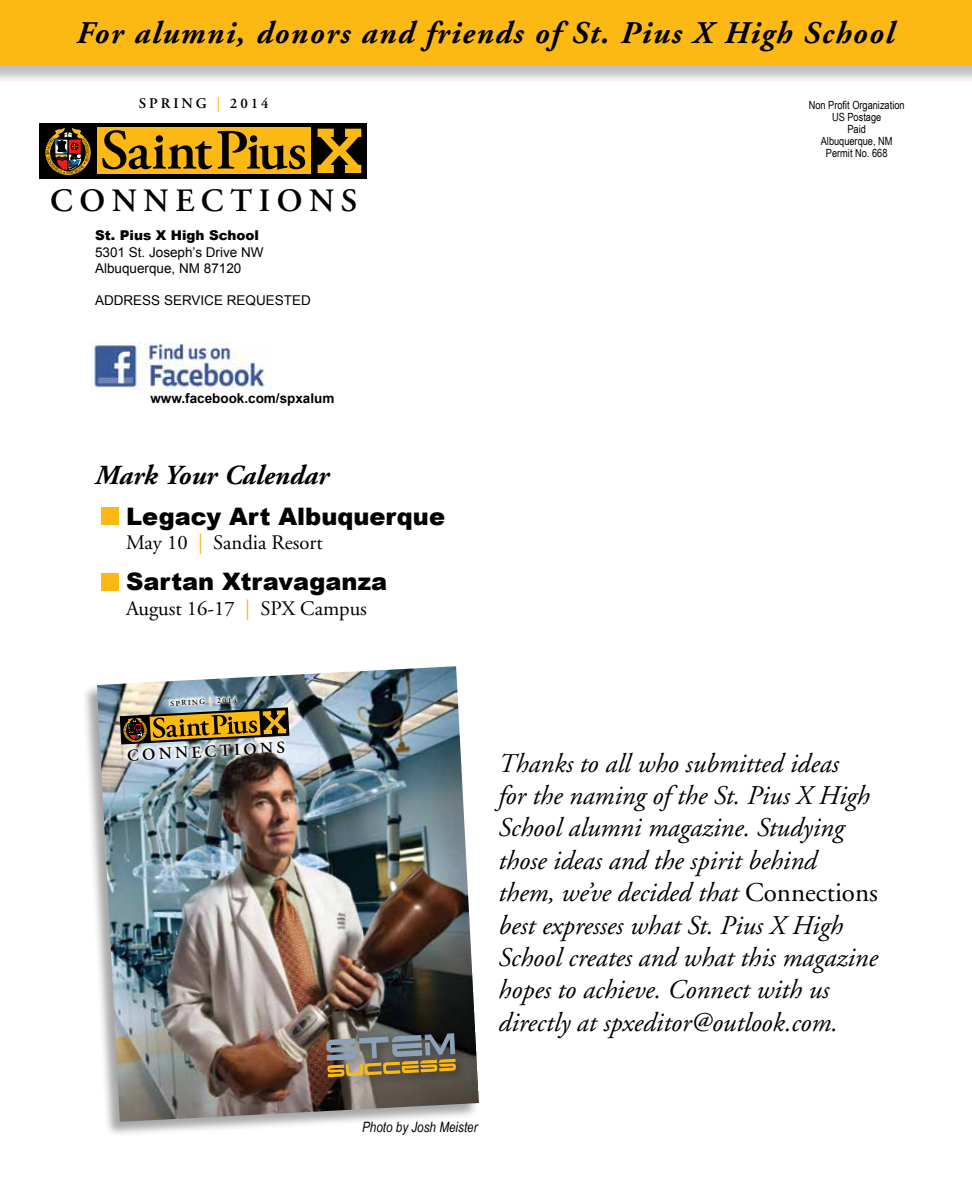
<style>
.page{position:relative;width:972px;height:1188px;background:#fff}
.page>*{position:absolute;margin:0;border:0;box-sizing:border-box;transform-origin:0 0}
.t1{font:600 32.55px "Adobe Garamond";letter-spacing:.2em;color:#000}
.t2{font:italic 700 31.5px "Adobe Garamond";letter-spacing:.05em;color:#000}
.t3{font:italic 700 27.45px "Adobe Garamond";color:#000}
.t4{font:italic 27px/32.4px "Adobe Garamond";color:#000}
.t5{font:900 24.15px "Arial";color:#000}
.t6{font:20.7px "Adobe Garamond";color:#000}
.t7{font:600 16.8px "Adobe Garamond";color:#000}
.t8{font:600 14.7px "Adobe Garamond";letter-spacing:.2em;color:#000}
.t9{font:italic 14.25px "Arial Narrow";color:#000}
.t10{font:13.5px/16.2px "Arial";color:#000}
.t11{font:700 13.5px "Arial";color:#000}
.t12{font:900 13.5px "Arial";color:#000}
.t13{font:11.25px/12px "Arial Narrow";color:#000;text-align:center}
.t14{font:600 7.5px "Adobe Garamond";color:#000}
.t15{font:2.1px "Futura";color:#000}
.s1{color:#fdb913}
.s2{font-style:normal}
</style>
<div class="page">
<div style="left:0;top:0;width:972px;height:84px;background:#000;opacity:.25"></div>
<div style="left:0;top:0;width:972px;height:66px;background:#fdb913"></div>
<img style="left:91px;top:342px;width:174px;height:50px">
<div style="left:40px;top:123px;width:327px;height:55px;background:#000"></div>
<div style="left:97px;top:127px;width:214px;height:47px;background:#fdb913"></div>
<svg style="left:102px;top:130px;width:203px;height:40px"></svg>
<div style="left:156px;top:135px;width:7px;height:7px;background:#000;border-radius:50%"></div>
<svg style="left:318px;top:129px;width:43px;height:44px"></svg>
<div style="left:101px;top:508px;width:17px;height:17px;background:#fdb913"></div>
<div style="left:101px;top:573px;width:17px;height:18px;background:#fdb913"></div>
<div style="left:82px;top:666px;width:397px;height:472px;background:#000;opacity:.35"></div>
<img style="left:97px;top:666px;width:382px;height:456px">
<div style="left:322px;top:1029px;width:145px;height:44px;background:#000;opacity:.35"></div>
<div style="left:323px;top:1055px;width:145px;height:34px;background:#000;opacity:.35"></div>
<svg style="left:45px;top:128px;width:46px;height:47px"></svg>
<img style="left:120px;top:693px;width:170px;height:74px">
<img style="left:326px;top:1033px;width:130px;height:44px">
<p class="t2" style="left:76px;top:16px;width:819px">For alumni, donors and friends of St. Pius X High School</p>
<p class="t8" style="left:139px;top:96px;width:131px">SPRING <span class="s1">|</span> 2014</p>
<p class="t1" style="left:50px;top:183px;width:309px">CONNECTIONS</p>
<p class="t12" style="left:95px;top:228px;width:166px">St. Pius X High School</p>
<p class="t10" style="left:95px;top:244px;width:170px">5301 St. Joseph’s Drive NW<br>Albuquerque, NM 87120</p>
<p class="t10" style="left:95px;top:293px;width:217px">ADDRESS SERVICE REQUESTED</p>
<p class="t13" style="left:809px;top:99px;width:97px">Non Profit Organization<br>US Postage<br>Paid<br>Albuquerque, NM<br>Permit No. 668</p>
<p class="t11" style="left:150px;top:389px;width:186px">www.facebook.com/spxalum</p>
<p class="t3" style="left:95px;top:460px;width:236px">Mark Your Calendar</p>
<p class="t5" style="left:126px;top:503px;width:321px">Legacy Art Albuquerque</p>
<p class="t6" style="left:126px;top:532px;width:198px">May 10 <span class="s1">|</span> Sandia Resort</p>
<p class="t5" style="left:126px;top:568px;width:263px">Sartan Xtravaganza</p>
<p class="t6" style="left:126px;top:597px;width:242px">August 16-17 <span class="s1">|</span> SPX Campus</p>
<p class="t15" style="left:126px;top:730px;width:3px;rotate:90deg">M</p>
<p class="t14" style="left:170px;top:699px;width:68px;rotate:-3deg">SPRING <span class="s1">|</span> 2014</p>
<p class="t7" style="left:127px;top:746px;width:159px;rotate:-3deg">CONNECTIONS</p>
<p class="t4" style="left:499px;top:748px;width:381px">Thanks to all who submitted ideas<br>for the naming of the St. Pius X High School alumni magazine. Studying those ideas and the spirit behind them, we’ve decided that <span class="s2">Connections </span>best expresses what St. Pius X High School creates and what this magazine hopes to achieve. Connect with us directly at spxeditor@outlook.com.</p>
<p class="t9" style="left:362px;top:1119px;width:117px">Photo by Josh Meister</p>
</div>
